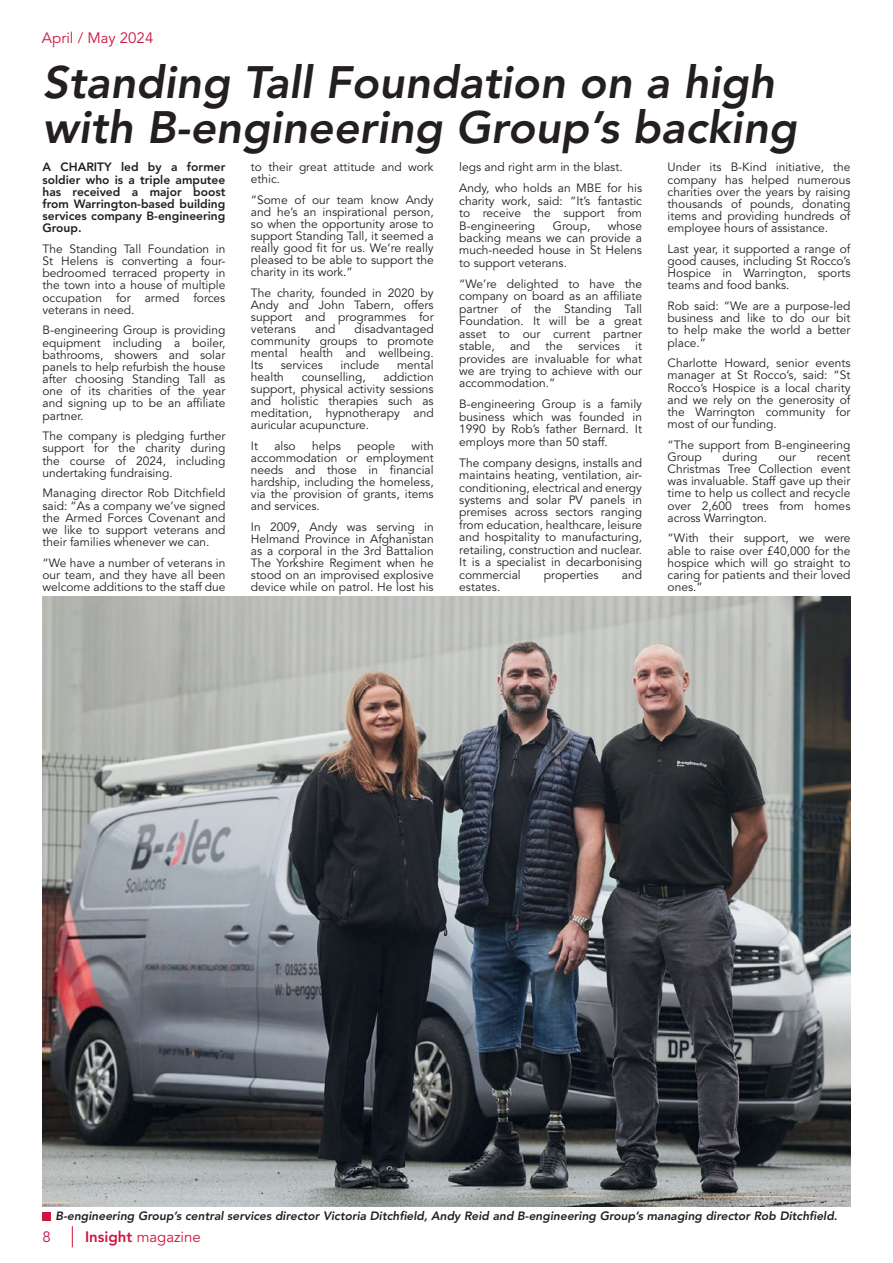
<style>
.page{position:relative;width:893px;height:1263px;background:#fff}
.page>*{position:absolute;margin:0;border:0;box-sizing:border-box;transform-origin:0 0}
.t1{font:italic 800 45px/45px "Avenir LT Std";color:#231f20}
.t2{font:15px "Avenir LT Std";color:#cd163f}
.t3{font:12px/12.1px "Avenir LT Std";color:#231f20;text-align:justify}
.t4{font:800 12px/12.1px "Avenir LT Std";color:#231f20;text-align:justify}
.t5{font:italic 800 12px "Avenir LT Std";color:#231f20}
.s1{font-weight:800}
</style>
<div class="page">
<svg style="left:72px;top:1226px;width:1px;height:21px"></svg>
<img style="left:43px;top:596px;width:807px;height:610px">
<div style="left:43px;top:1212px;width:8px;height:8px;background:#cd163f"></div>
<p class="t2" style="left:42px;top:29px;width:113px">April / May 2024</p>
<h1 class="t1" style="left:43px;top:60px;width:756px">Standing Tall Foundation on a high with B-engineering Group’s backing</h1>
<p class="t4" style="left:43px;top:161px;width:184px">A CHARITY led by a former soldier who is a triple amputee has received a major boost from Warrington-based building services company B-engineering Group.</p>
<p class="t3" style="left:43px;top:243px;width:184px">The Standing Tall Foundation in St Helens is converting a four&shy;bedroomed terraced property in the town into a house of multiple occupation for armed forces veterans in need.</p>
<p class="t3" style="left:43px;top:324px;width:184px">B-engineering Group is providing equipment including a boiler, bathrooms, showers and solar panels to help refurbish the house after choosing Standing Tall as one of its charities of the year and signing up to be an affiliate partner.</p>
<p class="t3" style="left:43px;top:430px;width:184px">The company is pledging further support for the charity during the course of 2024, including undertaking fundraising.</p>
<p class="t3" style="left:43px;top:488px;width:184px">Managing director Rob Ditchfield said: “As a company we’ve signed the Armed Forces Covenant and we like to support veterans and their families whenever we can.</p>
<p class="t3" style="left:43px;top:557px;width:184px">“We have a number of veterans in our team, and they have all been welcome additions to the staff due</p>
<p class="t3" style="left:459px;top:157px;width:184px;line-height:21px">legs and right arm in the blast.<br>Andy, who holds an MBE for his</p>
<p class="t3" style="left:459px;top:195px;width:184px">charity work, said: “It’s fantastic to receive the support from B-engineering</p>
<p class="t3" style="left:668px;top:162px;width:184px">Under its B-Kind initiative, the company has helped numerous charities over the years by raising thousands of pounds, donating items and providing hundreds of employee hours of assistance.</p>
<p class="t3" style="left:668px;top:243px;width:184px">Last year, it supported a range of good causes, including St Rocco’s Hospice in Warrington, sports teams and food banks.</p>
<p class="t3" style="left:668px;top:300px;width:184px">Rob said: “We are a purpose-led business and like to do our bit to help make the world a better place.”</p>
<p class="t3" style="left:668px;top:357px;width:184px">Charlotte Howard, senior events manager at St Rocco’s, said: “St Rocco’s Hospice is a local charity and we rely on the generosity of the Warrington community for most of our funding.</p>
<p class="t3" style="left:668px;top:439px;width:184px">“The support from B-engineering<br>Group</p>
<p class="t3" style="left:251px;top:162px;width:184px">to their great attitude and work ethic.</p>
<p class="t3" style="left:251px;top:194px;width:184px">“Some of our team know Andy and he’s an inspirational person, so when the opportunity arose to support Standing Tall, it seemed a really good fit for us. We’re really pleased to be able to support the charity in its work.”</p>
<p class="t3" style="left:251px;top:287px;width:184px">The charity, founded in 2020 by Andy and John Tabern, offers support and programmes for veterans</p>
<p class="t3" style="left:459px;top:220px;width:184px;text-indent:149px">whose backing means we can provide a much-needed house in St Helens to support veterans.</p>
<p class="t3" style="left:459px;top:278px;width:184px">“We’re delighted to have the company on board as an affiliate partner of the Standing Tall Foundation. It will be a great asset to our current partner stable,</p>
<p class="t3" style="left:553px;top:220px;width:39px">Group,</p>
<p class="t3" style="left:251px;top:323px;width:184px;text-indent:104px">disadvantaged community groups to promote mental health and wellbeing.<br>Its</p>
<p class="t3" style="left:315px;top:323px;width:22px">and</p>
<p class="t3" style="left:510px;top:340px;width:22px">and</p>
<p class="t3" style="left:545px;top:340px;width:19px">the</p>
<p class="t3" style="left:578px;top:340px;width:43px">services</p>
<p class="t3" style="left:459px;top:340px;width:184px;text-indent:176px">it provides are invaluable for what we are trying to achieve with our accommodation.”</p>
<p class="t3" style="left:459px;top:398px;width:184px">B-engineering Group is a family business which was founded in 1990 by Rob’s father Bernard. It employs more than 50 staff.</p>
<p class="t3" style="left:459px;top:457px;width:184px">The company designs, installs and maintains heating, ventilation, air&shy;conditioning, electrical and energy systems and solar PV panels in premises across sectors ranging from education, healthcare, leisure and hospitality to manufacturing, retailing, construction and nuclear.<br>It is a specialist in decarbonising commercial</p>
<p class="t3" style="left:281px;top:359px;width:44px">services</p>
<p class="t3" style="left:340px;top:359px;width:40px">include</p>
<p class="t3" style="left:397px;top:359px;width:38px">mental</p>
<p class="t3" style="left:251px;top:371px;width:35px">health</p>
<p class="t3" style="left:302px;top:371px;width:66px">counselling,</p>
<p class="t3" style="left:251px;top:371px;width:184px;text-indent:133px">addiction support, physical activity sessions and holistic therapies such as meditation, hypnotherapy and auricular acupuncture.</p>
<p class="t3" style="left:251px;top:440px;width:9px">It</p>
<p class="t3" style="left:274px;top:440px;width:23px">also</p>
<p class="t3" style="left:312px;top:440px;width:30px">helps</p>
<p class="t3" style="left:357px;top:440px;width:40px">people</p>
<p class="t3" style="left:251px;top:440px;width:184px;text-indent:161px">with accommodation or employment needs and those in financial hardship, including the homeless, via the provision of grants, items and services.</p>
<p class="t3" style="left:251px;top:521px;width:184px">In 2009, Andy was serving in Helmand Province in Afghanistan as a corporal in the 3rd Battalion The Yorkshire Regiment when he stood on an improvised explosive device while on patrol. He lost his</p>
<p class="t3" style="left:723px;top:451px;width:36px">during</p>
<p class="t3" style="left:778px;top:451px;width:19px">our</p>
<p class="t3" style="left:668px;top:451px;width:184px;text-indent:149px">recent Christmas Tree Collection event was invaluable. Staff gave up their time to help us collect and recycle over 2,600 trees from homes across Warrington.</p>
<p class="t3" style="left:668px;top:533px;width:184px">“With their support, we were able to raise over £40,000 for the hospice which will go straight to caring for patients and their loved ones.”</p>
<p class="t3" style="left:544px;top:569px;width:56px">properties</p>
<p class="t3" style="left:622px;top:569px;width:22px">and</p>
<p class="t3" style="left:459px;top:581px;width:43px">estates.</p>
<p class="t5" style="left:56px;top:1209px;width:783px">B-engineering Group’s central services director Victoria Ditchfield, Andy Reid and B-engineering Group’s managing director Rob Ditchfield.</p>
<p class="t2" style="left:43px;top:1228px;width:10px">8</p>
<p class="t2" style="left:85px;top:1228px;width:117px"><span class="s1">Insight</span> magazine</p>
</div>
